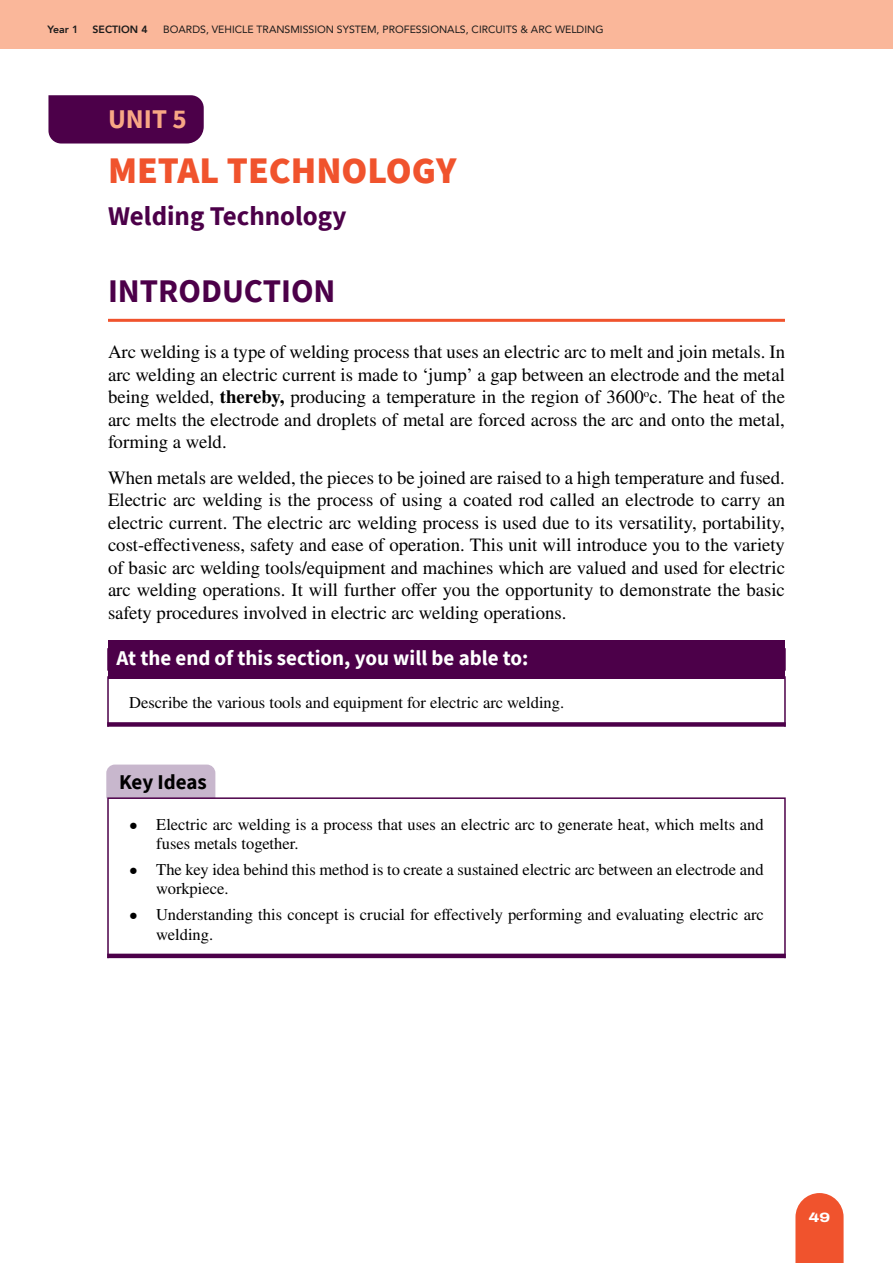
<style>
.page{position:relative;width:893px;height:1263px;background:#fff}
.page>*{position:absolute;margin:0;border:0;box-sizing:border-box;transform-origin:0 0}
.t1{font:900 37.5px "Source Sans Pro";color:#f0532d}
.t2{font:700 33px "Source Sans Pro";color:#4c0049}
.t3{font:700 27px "Source Sans Pro";color:#4c0049}
.t4{font:700 27px "Source Sans Pro";color:#f8a785}
.t5{font:700 21px "Source Sans Pro";color:#fff}
.t6{font:700 21px "Source Sans Pro";letter-spacing:-.005em;color:#000}
.t7{font:18.75px/22.5px "STIX General";color:#000;text-align:justify}
.t8{font:16.5px/19.5px "STIX General";color:#000}
.t9{font:800 13.5px "Archivo Expanded";color:#fff}
.t10{font:10.5px "Avenir";color:#1a1a1a}
.t11{font:800 10.5px "Avenir";color:#1a1a1a}
.s1{font-weight:700}
</style>
<div class="page">
<div style="left:0;top:0;width:893px;height:49px;background:#fab79a"></div>
<svg style="left:795px;top:1193px;width:49px;height:70px;background:#f16240"></svg>
<div style="left:48px;top:95px;width:156px;height:49px;background:#4c0049"></div>
<hr style="left:108px;top:319px;width:677px;height:3px;background:#f0532d">
<div style="left:108px;top:640px;width:677px;height:38px;background:#4c0049"></div>
<div style="left:107px;top:676px;width:679px;height:51px;border:2px solid #4c0049"></div>
<div style="left:107px;top:722px;width:679px;height:5px;background:#4c0049"></div>
<div style="left:106px;top:764px;width:109px;height:34px;background:#c8b7cd"></div>
<div style="left:107px;top:797px;width:679px;height:162px;border:2px solid #4c0049"></div>
<hr style="left:107px;top:954px;width:679px;height:4px;background:#4c0049">
<p class="t11" style="left:48px;top:21px;width:32px">Year 1</p>
<p class="t11" style="left:93px;top:21px;width:57px">SECTION 4</p>
<p class="t10" style="left:163px;top:21px;width:442px">BOARDS, VEHICLE TRANSMISSION SYSTEM, PROFESSIONALS, CIRCUITS &amp; ARC WELDING</p>
<h3 class="t4" style="left:108px;top:101px;width:80px">UNIT 5</h3>
<h1 class="t1" style="left:108px;top:145px;width:350px">METAL TECHNOLOGY</h1>
<h3 class="t3" style="left:108px;top:198px;width:240px">Welding Technology</h3>
<h2 class="t2" style="left:108px;top:268px;width:229px">INTRODUCTION</h2>
<p class="t7" style="left:108px;top:342px;width:679px">Arc welding is a type of welding process that uses an electric arc to melt and join metals. In arc welding an electric current is made to ‘jump’ a gap between an electrode and the metal being welded, <span class="s1">thereby,</span> producing a temperature in the region of 3600<sup>o</sup>c. The heat of the arc melts the electrode and droplets of metal are forced across the arc and onto the metal, forming a weld.</p>
<p class="t7" style="left:108px;top:467px;width:679px">When metals are welded, the pieces to be joined are raised to a high temperature and fused.<br>Electric arc welding is the process of using a coated rod called an electrode to carry an electric current. The electric arc welding process is used due to its versatility, portability, cost-effectiveness, safety and ease of operation. This unit will introduce you to the variety of basic arc welding tools/equipment and machines which are valued and used for electric arc welding operations. It will further offer you the opportunity to demonstrate the basic safety procedures involved in electric arc welding operations.</p>
<p class="t5" style="left:117px;top:643px;width:413px">At the end of this section, you will be able to:</p>
<p class="t8" style="left:129px;top:694px;width:436px">Describe the various tools and equipment for electric arc welding.</p>
<p class="t6" style="left:119px;top:768px;width:89px">Key Ideas</p>
<p class="t8" style="left:156px;top:815px;width:609px;text-indent:-27px">• Electric arc welding is a process that uses an electric arc to generate heat, which melts and fuses metals together.</p>
<p class="t8" style="left:156px;top:860px;width:609px;text-indent:-27px">• The key idea behind this method is to create a sustained electric arc between an electrode and workpiece.</p>
<p class="t8" style="left:156px;top:906px;width:609px;text-indent:-27px">• Understanding this concept is crucial for effectively performing and evaluating electric arc welding.</p>
<p class="t9" style="left:809px;top:1207px;width:23px">49</p>
</div>
